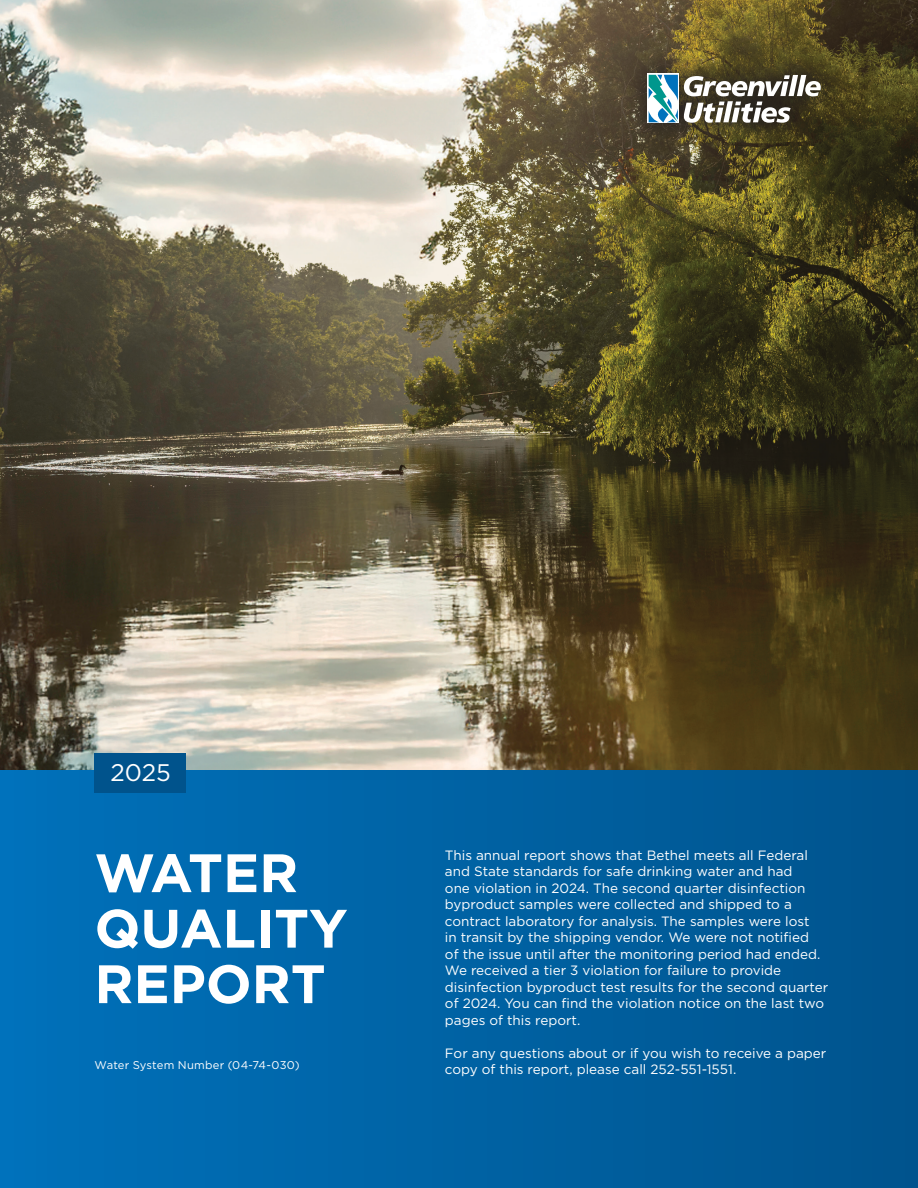
<style>
.page{position:relative;width:918px;height:1188px;background:#fff}
.page>*{position:absolute;margin:0;border:0;box-sizing:border-box;transform-origin:0 0}
.t1{font:700 54px "Gotham";color:#fff}
.t2{font:24px "Gotham";color:#fff}
.t3{font:13.5px/16.5px "Gotham";color:#fff}
.t4{font:11.25px "Gotham";letter-spacing:.02em;color:#fff}
</style>
<div class="page">
<img style="left:0;top:0;width:918px;height:770px">
<div style="left:0;top:770px;width:918px;height:418px;background:linear-gradient(to right,#0071bb,#00538d)"></div>
<div style="left:94px;top:753px;width:92px;height:40px;background:#00538c"></div>
<div style="left:625px;top:51px;width:217px;height:94px;background:#231f20;opacity:.75"></div>
<svg style="left:647px;top:73px;width:32px;height:50px"></svg>
<svg style="left:684px;top:75px;width:137px;height:48px"></svg>
<svg style="left:649px;top:75px;width:29px;height:47px"></svg>
<p class="t2" style="left:111px;top:757px;width:62px">2025</p>
<p class="t3" style="left:445px;top:846px;width:385px">This annual report shows that Bethel meets all Federal and State standards for safe drinking water and had<br>one violation in 2024. The second quarter disinfection byproduct samples were collected and shipped to a contract laboratory for analysis. The samples were lost<br>in transit by the shipping vendor. We were not notified<br>of the issue until after the monitoring period had ended.<br>We received a tier 3 violation for failure to provide disinfection byproduct test results for the second quarter of 2024. You can find the violation notice on the last two pages of this report.</p>
<p class="t3" style="left:445px;top:1044px;width:383px">For any questions about or if you wish to receive a paper</p>
<p class="t1" style="left:94px;top:837px;width:205px">WATER</p>
<p class="t1" style="left:94px;top:893px;width:255px">QUALITY</p>
<p class="t1" style="left:94px;top:948px;width:233px">REPORT</p>
<p class="t4" style="left:94px;top:1058px;width:207px">Water System Number (04-74-030)</p>
<p class="t3" style="left:445px;top:1061px;width:293px">copy of this report, please call 252-551-1551.</p>
</div>
